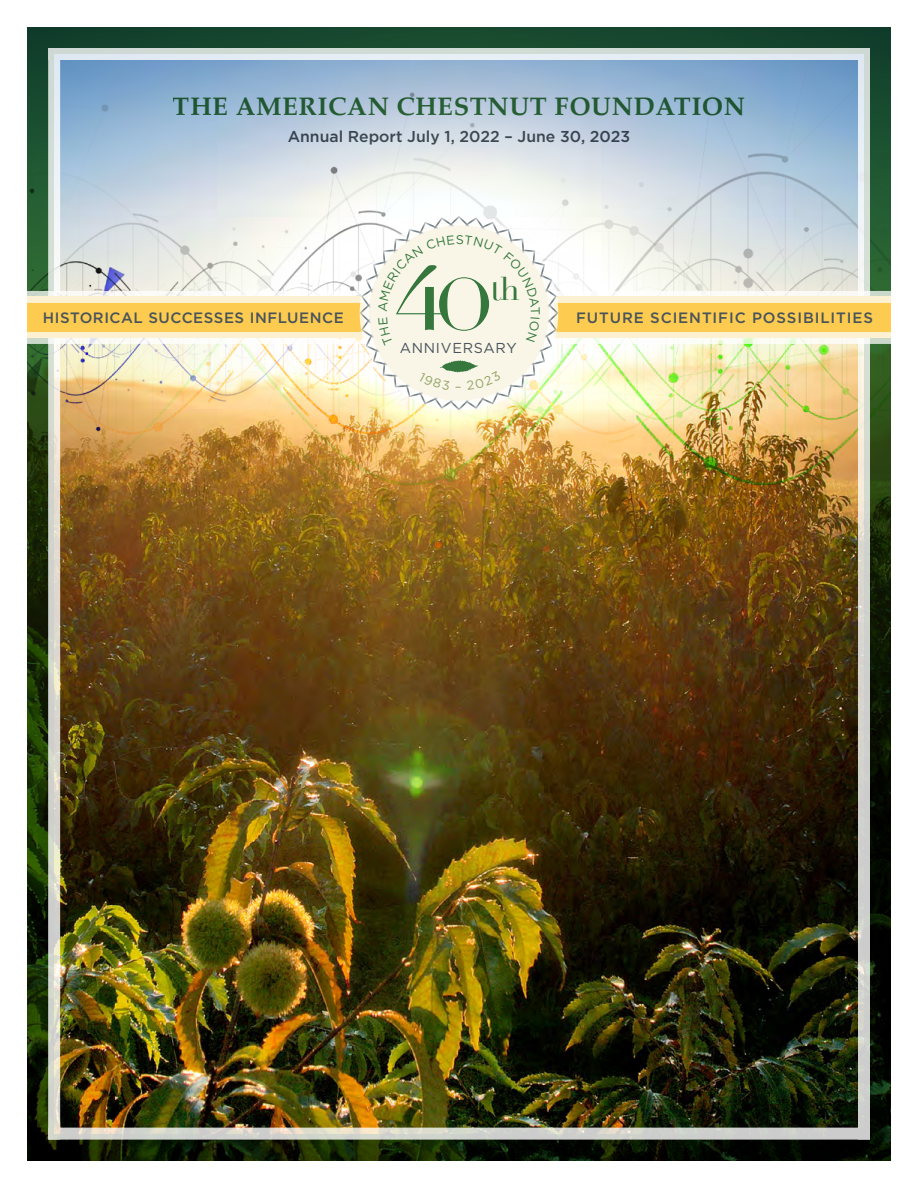
<style>
.page{position:relative;width:918px;height:1188px;background:#fff}
.page>*{position:absolute;margin:0;border:0;box-sizing:border-box;transform-origin:0 0}
.t1{font:82.05px "Didot";color:#35773c;scale:1.25 1}
.t2{font:32.25px "Didot";color:#35773c}
.t3{font:700 25.5px "Palatino";letter-spacing:.025em;color:#35773c}
.t4{font:500 15.75px "Gotham";color:#48535b}
.t5{font:500 15px "Gotham";letter-spacing:.05em;color:#48535b}
.t6{font:14.4px "Gotham";letter-spacing:.05em;color:#48535b}
</style>
<div class="page">
<img style="left:27px;top:27px;width:864px;height:1134px">
<svg style="left:54px;top:48px;width:810px;height:12px;background:#dae3e4"></svg>
<svg style="left:54px;top:1128px;width:810px;height:12px;background:#cccdc6"></svg>
<svg style="left:48px;top:54px;width:12px;height:1080px;background:#d4d6cc"></svg>
<svg style="left:858px;top:54px;width:12px;height:1080px;background:#d7d9d4"></svg>
<div style="left:27px;top:297px;width:864px;height:41px;background:#fccb4f"></div>
<svg style="left:27px;top:291px;width:864px;height:12px;fill:#fef1d2"></svg>
<svg style="left:27px;top:332px;width:864px;height:12px;fill:#fef1d2"></svg>
<svg style="left:358px;top:215px;width:202px;height:197px"></svg>
<h3 class="t3" style="left:173px;top:85px;width:574px">THE AMERICAN CHESTNUT FOUNDATION</h3>
<p class="t4" style="left:288px;top:127px;width:344px">Annual Report July 1, 2022 – June 30, 2023</p>
<h1 class="t1" style="left:396px;top:237px;width:80px">4<sub>O</sub></h1>
<h2 class="t2" style="left:490px;top:269px;width:31px">th</h2>
<p class="t5" style="left:43px;top:308px;width:302px">HISTORICAL SUCCESSES INFLUENCE</p>
<p class="t5" style="left:576px;top:308px;width:298px">FUTURE SCIENTIFIC POSSIBILITIES</p>
<p class="t6" style="left:400px;top:339px;width:118px">ANNIVERSARY</p>
</div>
